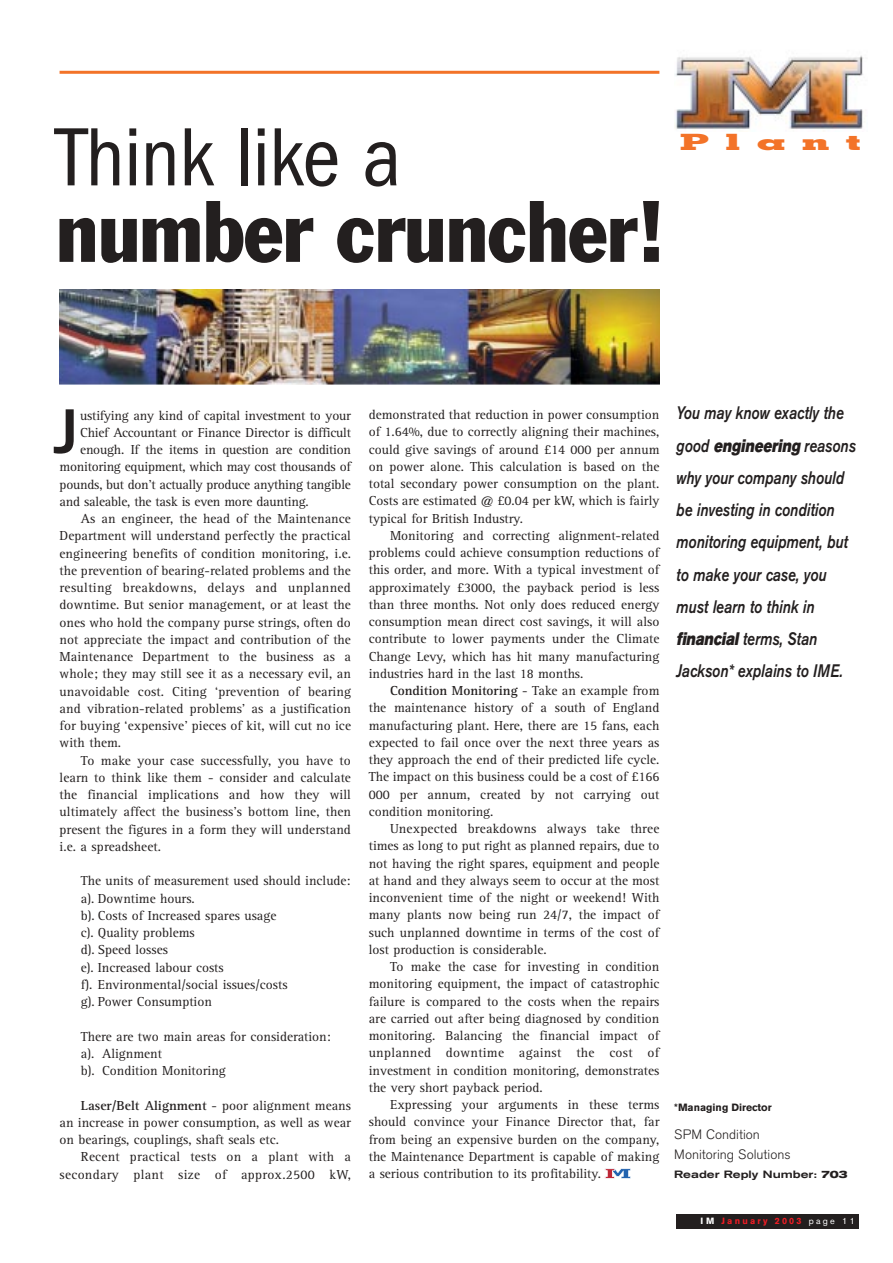
<style>
.page{position:relative;width:893px;height:1263px;background:#fff}
.page>*{position:absolute;margin:0;border:0;box-sizing:border-box;transform-origin:0 0}
.t1{font:condensed 85.5px "Franklin Gothic";letter-spacing:-.01em;color:#231f1f}
.t2{font:condensed 85.5px "Franklin Gothic EF";letter-spacing:-.01em;color:#231f1f}
.t3{font:500 65.4px "Franklin Got T";color:#231f1f}
.t4{font:700 22.5px "Geometric Slab 703 BT Xtra";letter-spacing:.36em;color:#f37328;scale:2 1}
.t5{font:italic 500 18px/32.2px "Akzidenz Grotesk BE";color:#231f1f;scale:.8 1}
.t6{font:13.5px/17.2px "Rotis Serif";color:#231f1f;text-align:justify}
.t7{font:13.5px "Rotis Serif";letter-spacing:.025em;color:#231f1f}
.t8{font:300 13.5px/19.5px "Akzidenz Grotesk BE";color:#231f1f}
.t9{font:500 expanded 10.5px "Akzidenz Grotesk BE";color:#231f1f}
.t10{font:700 10.5px "Akzidenz Grotesk BE";color:#231f1f}
.t11{font:700 9px "Akzidenz Grotesk BE";letter-spacing:.245em;color:#ee1c24}
.s1{font-weight:700}
.s2{font-family:"Akzidenz Grotesk BE Super";font-weight:400}
.s3{color:#fff}
.s4{font-weight:400;color:#fff}
</style>
<div class="page">
<img style="left:60px;top:290px;width:599px;height:94px">
<div style="left:676px;top:1214px;width:183px;height:15px;background:#231f1f"></div>
<svg style="left:605px;top:1168px;width:25px;height:11px"></svg>
<img style="left:674px;top:55px;width:189px;height:76px">
<hr style="left:60px;top:71px;width:599px;height:3px;background:#f37328">
<h1 class="t2" style="left:56px;top:128px;width:347px">Think like a</h1>
<h1 class="t1" style="left:56px;top:201px;width:611px">number cruncher!</h1>
<h3 class="t4" style="left:679px;top:134px;width:92px">Plant</h3>
<h2 class="t3" style="left:54px;top:409px;width:26px">J</h2>
<p class="t6" style="left:80px;top:408px;width:272px">ustifying any kind of capital investment to your</p>
<p class="t6" style="left:80px;top:425px;width:272px">Chief Accountant or Finance Director is difficult</p>
<p class="t6" style="left:80px;top:442px;width:272px">enough. If the items in question are condition</p>
<p class="t6" style="left:60px;top:459px;width:293px">monitoring equipment, which may cost thousands of</p>
<p class="t6" style="left:60px;top:477px;width:293px">pounds, but don’t actually produce anything tangible</p>
<p class="t6" style="left:60px;top:494px;width:251px">and saleable, the task is even more daunting.</p>
<p class="t6" style="left:81px;top:511px;width:272px">As an engineer, the head of the Maintenance</p>
<p class="t6" style="left:60px;top:528px;width:293px">Department will understand perfectly the practical</p>
<p class="t6" style="left:60px;top:546px;width:293px">engineering benefits of condition monitoring, i.e.</p>
<p class="t6" style="left:60px;top:563px;width:293px">the prevention of bearing-related problems and the</p>
<p class="t7" style="left:60px;top:583px;width:293px">resulting breakdowns, delays and unplanned</p>
<p class="t6" style="left:60px;top:597px;width:293px">downtime. But senior management, or at least the</p>
<p class="t6" style="left:60px;top:615px;width:293px">ones who hold the company purse strings, often do</p>
<p class="t6" style="left:60px;top:632px;width:293px">not appreciate the impact and contribution of the</p>
<p class="t6" style="left:60px;top:649px;width:293px">Maintenance Department to the business as a</p>
<p class="t6" style="left:60px;top:666px;width:293px">whole; they may still see it as a necessary evil, an</p>
<p class="t6" style="left:60px;top:684px;width:293px">unavoidable cost. Citing ‘prevention of bearing</p>
<p class="t6" style="left:60px;top:701px;width:293px">and vibration-related problems’ as a justification</p>
<p class="t6" style="left:60px;top:718px;width:293px">for buying ‘expensive’ pieces of kit, will cut no ice</p>
<p class="t6" style="left:60px;top:735px;width:63px">with them.</p>
<p class="t6" style="left:81px;top:753px;width:271px">To make your case successfully, you have to</p>
<p class="t6" style="left:60px;top:770px;width:293px">learn to think like them - consider and calculate</p>
<p class="t6" style="left:60px;top:787px;width:293px">the financial implications and how they will</p>
<p class="t6" style="left:60px;top:804px;width:293px">ultimately affect the business’s bottom line, then</p>
<p class="t6" style="left:60px;top:822px;width:293px">present the figures in a form they will understand</p>
<p class="t6" style="left:60px;top:839px;width:103px">i.e. a spreadsheet.</p>
<p class="t6" style="left:81px;top:873px;width:271px;text-align:left">The units of measurement used should include: a). Downtime hours.<br>b). Costs of Increased spares usage<br>c). Quality problems<br>d). Speed losses<br>e). Increased labour costs<br>f). Environmental/social issues/costs<br>g). Power Consumption</p>
<p class="t6" style="left:81px;top:1029px;width:251px;text-align:left">There are two main areas for consideration: a). Alignment<br>b). Condition Monitoring</p>
<p class="t6" style="left:60px;top:1098px;width:293px;text-indent:21px"><span class="s1">Laser/Belt Alignment</span> - poor alignment means an increase in power consumption, as well as wear on bearings, couplings, shaft seals etc.</p>
<p class="t6" style="left:60px;top:1149px;width:293px;text-align:right">Recent practical tests on a plant with a secondary plant size of approx.2500 kW,</p>
<p class="t6" style="left:369px;top:407px;width:292px">demonstrated that reduction in power consumption of 1.64%, due to correctly aligning their machines, could give savings of around £14 000 per annum on power alone. This calculation is based on the total secondary power consumption on the plant.<br>Costs are estimated @ £0.04 per kW, which is fairly typical for British Industry.</p>
<p class="t6" style="left:369px;top:528px;width:292px;text-indent:21px">Monitoring and correcting alignment-related problems could achieve consumption reductions of this order, and more. With a typical investment of approximately £3000, the payback period is less than three months. Not only does reduced energy consumption mean direct cost savings, it will also contribute to lower payments under the Climate Change Levy, which has hit many manufacturing industries hard in the last 18 months.</p>
<p class="t6" style="left:369px;top:683px;width:292px;text-indent:21px"><span class="s1">Condition Monitoring</span> - Take an example from the maintenance history of a south of England manufacturing plant. Here, there are 15 fans, each expected to fail once over the next three years as they approach the end of their predicted life cycle.<br>The impact on this business could be a cost of £166<br>000 per annum, created by not carrying out condition monitoring.</p>
<p class="t6" style="left:369px;top:821px;width:292px;text-indent:21px">Unexpected breakdowns always take three times as long to put right as planned repairs, due to not having the right spares, equipment and people at hand and they always seem to occur at the most inconvenient time of the night or weekend! With many plants now being run 24/7, the impact of such unplanned downtime in terms of the cost of lost production is considerable.</p>
<p class="t6" style="left:369px;top:959px;width:292px;text-indent:21px">To make the case for investing in condition monitoring equipment, the impact of catastrophic failure is compared to the costs when the repairs are carried out after being diagnosed by condition monitoring. Balancing the financial impact of unplanned downtime against the cost of investment in condition monitoring, demonstrates the very short payback period.</p>
<p class="t6" style="left:369px;top:1097px;width:292px;text-indent:21px">Expressing your arguments in these terms should convince your Finance Director that, far from being an expensive burden on the company, the Maintenance Department is capable of making a serious contribution to its profitability.</p>
<h3 class="t5" style="left:676px;top:398px;width:226px">You may know exactly the good <span class="s2">engineering</span> reasons why your company should be investing in condition monitoring equipment, but to make your case, you must learn to think in <span class="s2">financial</span>terms, Stan<br>Jackson* explains to IME.</h3>
<p class="t10" style="left:674px;top:1104px;width:99px">*Managing Director</p>
<p class="t8" style="left:674px;top:1126px;width:118px">SPM Condition<br>Monitoring Solutions</p>
<p class="t9" style="left:674px;top:1171px;width:175px">Reader Reply Number: <span class="s1">703</span></p>
<p class="t11" style="left:700px;top:1217px;width:156px"><span class="s3">IM</span> January 2003 <span class="s4">page 11</span></p>
</div>
